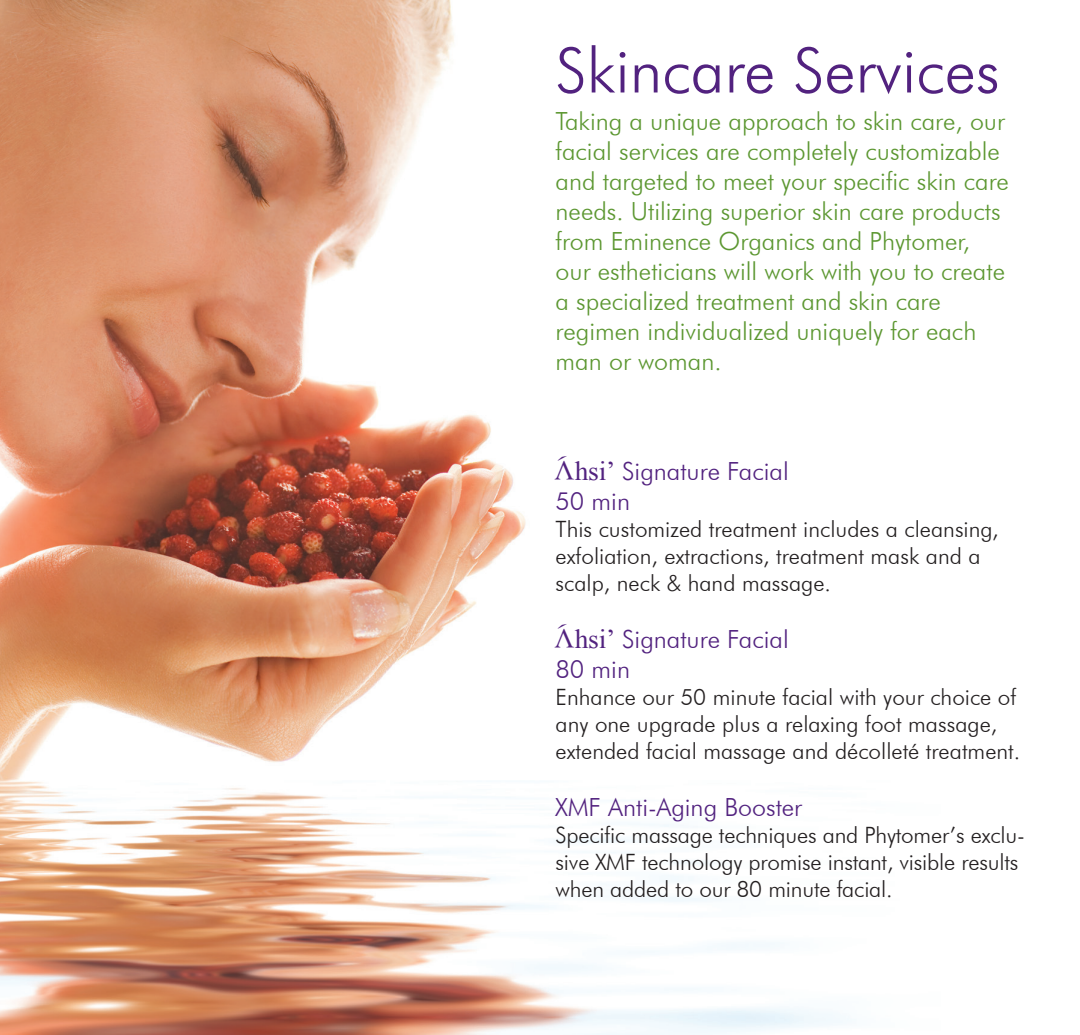
<style>
.page{position:relative;width:1080px;height:1035px;background:#fff}
.page>*{position:absolute;margin:0;border:0;box-sizing:border-box;transform-origin:0 0}
.t1{font:300 62.5px "Futura BT";color:#52227f}
.t2{font:300 25px/30px "Futura BT";color:#5c9731}
.t3{font:300 25px "Futura BT";color:#52227f}
.t4{font:300 22.5px/27px "Futura BT";color:#231f20}
.s1{font-family:"Oin Times New Roman";font-weight:400;font-size:27.5px}
</style>
<div class="page">
<img style="left:0;top:0;width:856px;height:1035px">
<p class="t1" style="left:556px;top:32px;width:446px">Skincare Services</p>
<p class="t2" style="left:556px;top:106px;width:455px">Taking a unique approach to skin care, our facial services are completely customizable and targeted to meet your specific skin care needs. Utilizing superior skin care products from Eminence Organics and Phytomer,</p>
<p class="t2" style="left:556px;top:256px;width:451px">our estheticians will work with you to create</p>
<p class="t2" style="left:556px;top:286px;width:387px">a specialized treatment and skin care</p>
<p class="t2" style="left:556px;top:316px;width:422px">regimen individualized uniquely for each</p>
<p class="t2" style="left:556px;top:346px;width:168px">man or woman.</p>
<p class="t3" style="left:556px;top:456px;width:235px"><span class="s1">* hsi’</span> Signature Facial</p>
<p class="t3" style="left:556px;top:486px;width:76px">50 min</p>
<p class="t4" style="left:556px;top:515px;width:445px">This customized treatment includes a cleansing,</p>
<p class="t4" style="left:556px;top:542px;width:427px">exfoliation, extractions, treatment mask and a scalp, neck &amp; hand massage.</p>
<p class="t3" style="left:556px;top:624px;width:235px"><span class="s1">* hsi’</span> Signature Facial</p>
<p class="t3" style="left:556px;top:654px;width:76px">80 min</p>
<p class="t4" style="left:556px;top:683px;width:466px">Enhance our 50 minute facial with your choice of any one upgrade plus a relaxing foot massage, extended facial massage and décolleté treatment.</p>
<p class="t3" style="left:556px;top:792px;width:248px">XMF Anti-Aging Booster</p>
<p class="t4" style="left:556px;top:821px;width:471px">Specific massage techniques and Phytomer’s exclu&shy;sive XMF technology promise instant, visible results when added to our 80 minute facial.</p>
</div>
